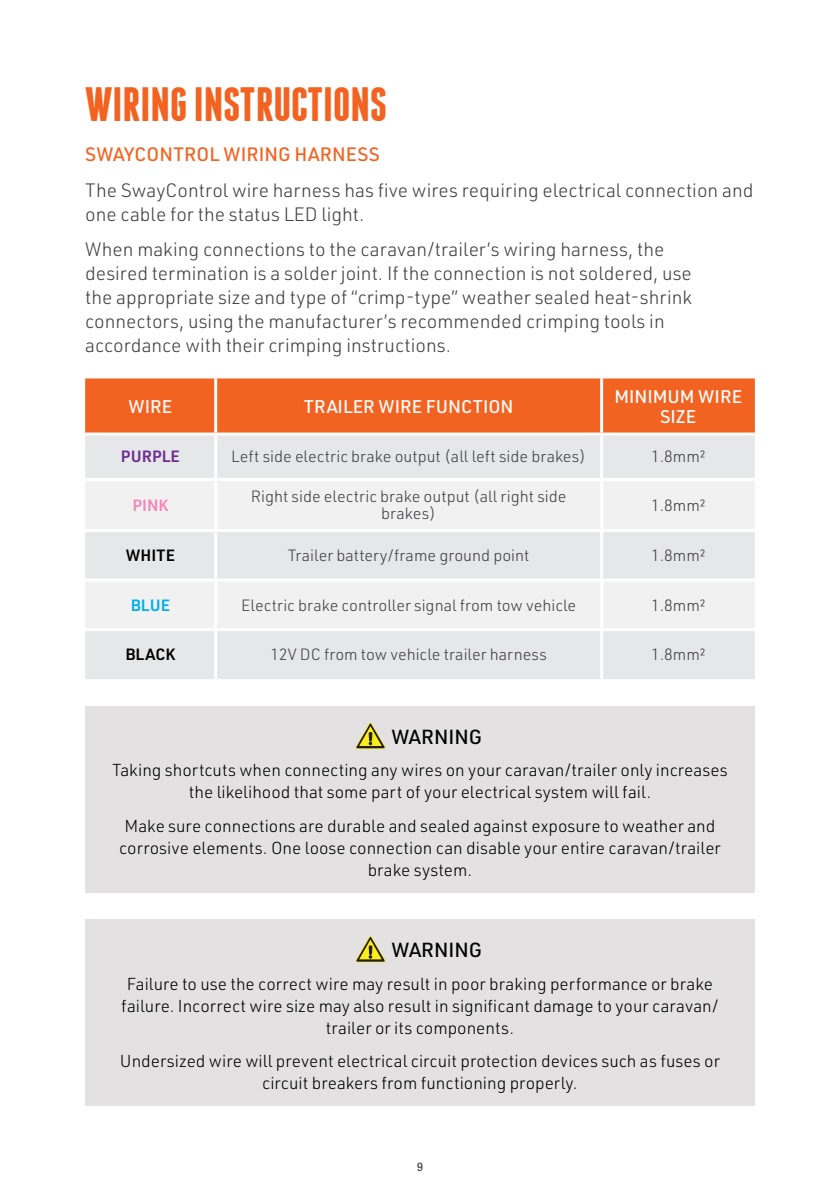
<style>
.page{position:relative;width:840px;height:1191px;background:#fff}
.page>*{position:absolute;margin:0;border:0;box-sizing:border-box;transform-origin:0 0}
.t1{font:700 48px "Franchise";color:#f26322}
.t2{font:500 20px "URWDIN";color:#000101}
.t3{font:300 19px/24px "URWDIN";color:#414042}
.t4{font:500 19px "URWDIN";letter-spacing:.005em;color:#f26322}
.t5{font:500 18px/20px "URWDIN";color:#fff;text-align:center}
.t6{font:300 17px/22px "URWDIN";color:#000101;text-align:center}
.t7{font:300 16px/17px "URWDIN";color:#414042;text-align:center}
.t8{font:600 16px "URWDIN";letter-spacing:.015em;color:#000}
.t9{font:600 16px "URWDIN";letter-spacing:.005em;color:#6c2c91}
.t10{font:600 16px "URWDIN";color:#f287b7}
.t11{font:600 16px "URWDIN";color:#00aeef}
.t12{font:500 condensed 12px "Helvetica Neue LT";color:#4d4d4f}
</style>
<div class="page">
<div style="left:85px;top:705px;width:669px;height:187px;background:#e3e1e1"></div>
<svg style="left:355px;top:722px;width:30px;height:27px"></svg>
<div style="left:85px;top:919px;width:669px;height:187px;background:#e3e1e1"></div>
<svg style="left:355px;top:936px;width:30px;height:26px"></svg>
<div style="left:368px;top:945px;width:4px;height:10px;border:1px solid #231f20"></div>
<div style="left:85px;top:378px;width:669px;height:54px;background:#f26322"></div>
<div style="left:85px;top:435px;width:669px;height:244px;background:#e6e7e8"></div>
<svg style="left:85px;top:481px;width:669px;height:147px;fill:#f1f1f2"></svg>
<hr style="left:214px;top:378px;width:3px;height:54px;background:#fff">
<hr style="left:599px;top:378px;width:3px;height:54px;background:#fff">
<hr style="left:214px;top:435px;width:3px;height:43px;background:#fff">
<hr style="left:599px;top:435px;width:3px;height:43px;background:#fff">
<hr style="left:85px;top:478px;width:130px;height:3px;background:#fff">
<hr style="left:215px;top:478px;width:386px;height:3px;background:#fff">
<hr style="left:214px;top:481px;width:3px;height:48px;background:#fff">
<hr style="left:601px;top:478px;width:153px;height:3px;background:#fff">
<hr style="left:599px;top:481px;width:3px;height:48px;background:#fff">
<hr style="left:85px;top:529px;width:130px;height:3px;background:#fff">
<hr style="left:215px;top:529px;width:386px;height:3px;background:#fff">
<hr style="left:214px;top:532px;width:3px;height:46px;background:#fff">
<hr style="left:601px;top:529px;width:153px;height:3px;background:#fff">
<hr style="left:599px;top:532px;width:3px;height:46px;background:#fff">
<hr style="left:85px;top:578px;width:130px;height:3px;background:#fff">
<hr style="left:215px;top:578px;width:386px;height:3px;background:#fff">
<hr style="left:214px;top:581px;width:3px;height:47px;background:#fff">
<hr style="left:601px;top:578px;width:153px;height:3px;background:#fff">
<hr style="left:599px;top:581px;width:3px;height:47px;background:#fff">
<hr style="left:85px;top:628px;width:130px;height:3px;background:#fff">
<hr style="left:215px;top:628px;width:386px;height:3px;background:#fff">
<hr style="left:214px;top:631px;width:3px;height:48px;background:#fff">
<hr style="left:601px;top:628px;width:153px;height:3px;background:#fff">
<hr style="left:599px;top:631px;width:3px;height:48px;background:#fff">
<h1 class="t1" style="left:85px;top:82px;width:303px">WIRING INSTRUCTIONS</h1>
<p class="t4" style="left:85px;top:142px;width:296px">SWAYCONTROL WIRING HARNESS</p>
<p class="t3" style="left:85px;top:177px;width:669px">The SwayControl wire harness has five wires requiring electrical connection and one cable for the status LED light.</p>
<p class="t3" style="left:85px;top:237px;width:608px">When making connections to the caravan/trailer’s wiring harness, the desired termination is a solder joint. If the connection is not soldered, use the appropriate size and type of “crimp-type” weather sealed heat-shrink connectors, using the manufacturer’s recommended crimping tools in accordance with their crimping instructions.</p>
<p class="t5" style="left:128px;top:396px;width:45px">WIRE</p>
<p class="t5" style="left:303px;top:396px;width:211px">TRAILER WIRE FUNCTION</p>
<p class="t5" style="left:614px;top:386px;width:129px">MINIMUM WIRE<br>SIZE</p>
<p class="t9" style="left:121px;top:446px;width:61px">PURPLE</p>
<p class="t7" style="left:231px;top:448px;width:356px">Left side electric brake output (all left side brakes)</p>
<p class="t7" style="left:650px;top:448px;width:56px">1.8mm2</p>
<p class="t10" style="left:132px;top:494px;width:38px">PINK</p>
<p class="t7" style="left:251px;top:487px;width:317px">Right side electric brake output (all right side brakes)</p>
<p class="t7" style="left:650px;top:496px;width:56px">1.8mm2</p>
<p class="t8" style="left:126px;top:544px;width:51px">WHITE</p>
<p class="t7" style="left:287px;top:546px;width:243px">Trailer battery/frame ground point</p>
<p class="t7" style="left:650px;top:546px;width:56px">1.8mm2</p>
<p class="t11" style="left:131px;top:594px;width:41px">BLUE</p>
<p class="t7" style="left:241px;top:596px;width:336px">Electric brake controller signal from tow vehicle</p>
<p class="t7" style="left:650px;top:596px;width:56px">1.8mm2</p>
<p class="t8" style="left:125px;top:643px;width:51px">BLACK</p>
<p class="t7" style="left:270px;top:645px;width:278px">12V DC from tow vehicle trailer harness</p>
<p class="t7" style="left:650px;top:645px;width:56px">1.8mm2</p>
<p class="t2" style="left:391px;top:723px;width:92px">WARNING</p>
<p class="t6" style="left:112px;top:758px;width:617px">Taking shortcuts when connecting any wires on your caravan/trailer only increases the likelihood that some part of your electrical system will fail.</p>
<p class="t6" style="left:119px;top:814px;width:603px">Make sure connections are durable and sealed against exposure to weather and corrosive elements. One loose connection can disable your entire caravan/trailer brake system.</p>
<p class="t2" style="left:391px;top:936px;width:92px">WARNING</p>
<p class="t6" style="left:121px;top:972px;width:598px">Failure to use the correct wire may result in poor braking performance or brake failure. Incorrect wire size may also result in significant damage to your caravan/ trailer or its components.</p>
<p class="t6" style="left:120px;top:1049px;width:601px">Undersized wire will prevent electrical circuit protection devices such as fuses or circuit breakers from functioning properly.</p>
<p class="t12" style="left:417px;top:1159px;width:7px">9</p>
</div>
